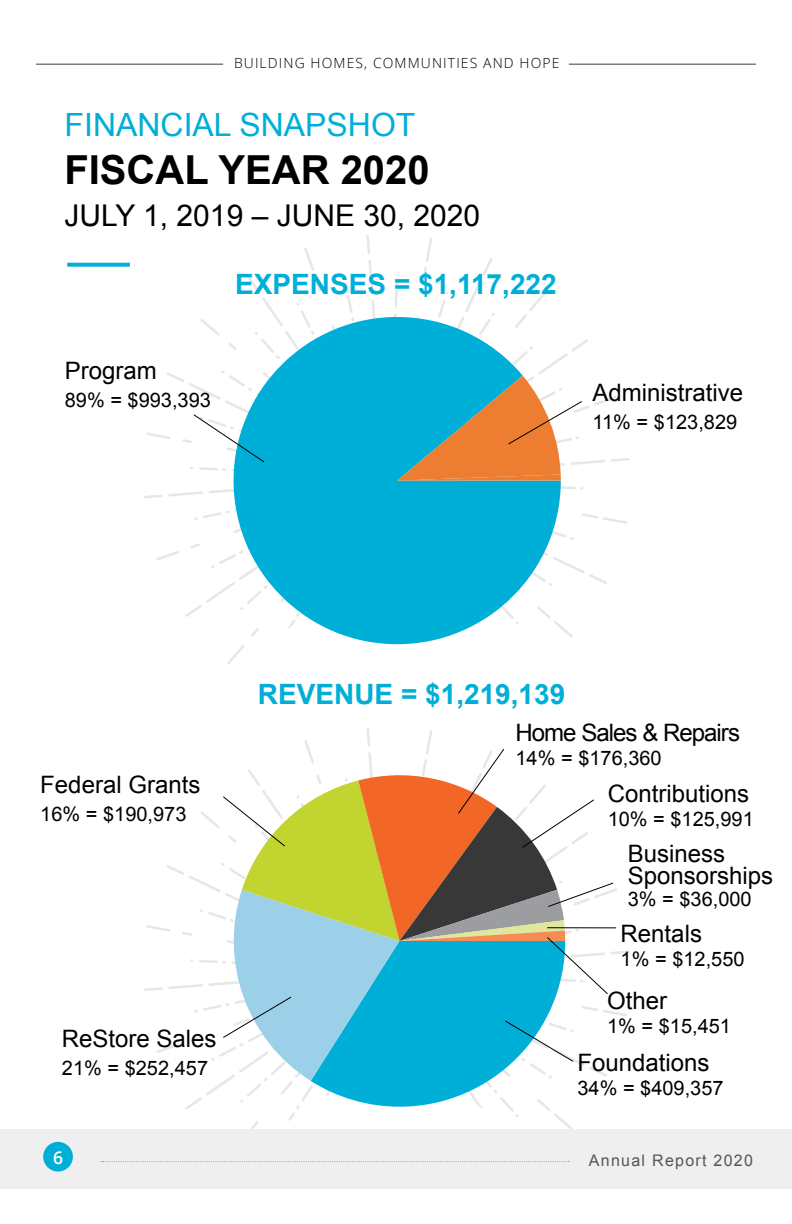
<style>
.page{position:relative;width:792px;height:1224px;background:#fff}
.page>*{position:absolute;margin:0;border:0;box-sizing:border-box;transform-origin:0 0}
.t1{font:700 40px "Arial";color:#000}
.t2{font:32px "Arial";color:#00afd8}
.t3{font:30px "Arial";color:#000}
.t4{font:700 28px "Arial";color:#00afd8}
.t5{font:24px/22px "Arial";color:#000}
.t6{font:24px "Arial";letter-spacing:-.04em;color:#000}
.t7{font:20px "Arial";color:#000}
.t8{font:600 17.6px "Open Sans";color:#fff}
.t9{font:16px "Arial";letter-spacing:.08em;color:#565659}
.t10{font:300 14px "Open Sans";letter-spacing:.08em;color:#000}
</style>
<div class="page">
<svg style="left:143px;top:727px;width:487px;height:402px"></svg>
<svg style="left:143px;top:235px;width:487px;height:429px"></svg>
<svg style="left:67px;top:263px;width:63px;height:4px"></svg>
<svg style="left:234px;top:317px;width:327px;height:327px;fill:#00afd8"></svg>
<svg style="left:397px;top:376px;width:185px;height:105px"></svg>
<svg style="left:193px;top:414px;width:72px;height:49px"></svg>
<svg style="left:311px;top:1081px;width:254px;height:26px"></svg>
<hr style="left:547px;top:927px;width:69px;height:1px;background:#000">
<svg style="left:219px;top:748px;width:395px;height:333px"></svg>
<div style="left:0;top:1129px;width:792px;height:59px;background:#efeff0"></div>
<div style="left:43px;top:1142px;width:30px;height:30px;background:#00afd8;border-radius:50%"></div>
<hr style="left:36px;top:64px;width:187px;height:1px;background:#3d3c3e">
<hr style="left:569px;top:64px;width:187px;height:1px;background:#3d3c3e">
<svg style="left:101px;top:1161px;width:468px;height:1px"></svg>
<p class="t10" style="left:234px;top:54px;width:327px">BUILDING HOMES, COMMUNITIES AND HOPE</p>
<h2 class="t2" style="left:65px;top:104px;width:352px">FINANCIAL SNAPSHOT</h2>
<h1 class="t1" style="left:64px;top:144px;width:367px">FISCAL YEAR 2020</h1>
<h3 class="t3" style="left:64px;top:196px;width:417px">JULY 1, 2019 – JUNE 30, 2020</h3>
<p class="t5" style="left:65px;top:360px;width:94px">Program</p>
<p class="t7" style="left:65px;top:387px;width:148px">89% = $993,393</p>
<h3 class="t4" style="left:235px;top:266px;width:323px">EXPENSES = $1,117,222</h3>
<p class="t5" style="left:593px;top:381px;width:152px">Administrative</p>
<p class="t7" style="left:593px;top:408px;width:146px">11% = $123,829</p>
<p class="t5" style="left:40px;top:774px;width:162px">Federal Grants</p>
<p class="t7" style="left:40px;top:801px;width:148px">16% = $190,973</p>
<p class="t5" style="left:62px;top:1028px;width:156px">ReStore Sales</p>
<p class="t7" style="left:62px;top:1055px;width:148px">21% = $252,457</p>
<p class="t8" style="left:53px;top:1146px;width:12px">6</p>
<h3 class="t4" style="left:258px;top:675px;width:309px">REVENUE = $1,219,139</h3>
<p class="t6" style="left:516px;top:717px;width:226px">Home Sales &amp; Repairs</p>
<p class="t7" style="left:516px;top:745px;width:148px">14% = $176,360</p>
<p class="t5" style="left:608px;top:783px;width:143px">Contributions</p>
<p class="t7" style="left:608px;top:806px;width:148px">10% = $125,991</p>
<p class="t5" style="left:628px;top:842px;width:147px">Business<br>Sponsorships</p>
<p class="t7" style="left:628px;top:885px;width:125px">3% = $36,000</p>
<p class="t5" style="left:621px;top:923px;width:83px">Rentals</p>
<p class="t7" style="left:621px;top:946px;width:125px">1% = $12,550</p>
<p class="t5" style="left:607px;top:990px;width:62px">Other</p>
<p class="t7" style="left:607px;top:1013px;width:125px">1% = $15,451</p>
<p class="t5" style="left:577px;top:1052px;width:134px">Foundations</p>
<p class="t7" style="left:577px;top:1075px;width:148px">34% = $409,357</p>
<p class="t9" style="left:589px;top:1150px;width:166px">Annual Report 2020</p>
</div>
